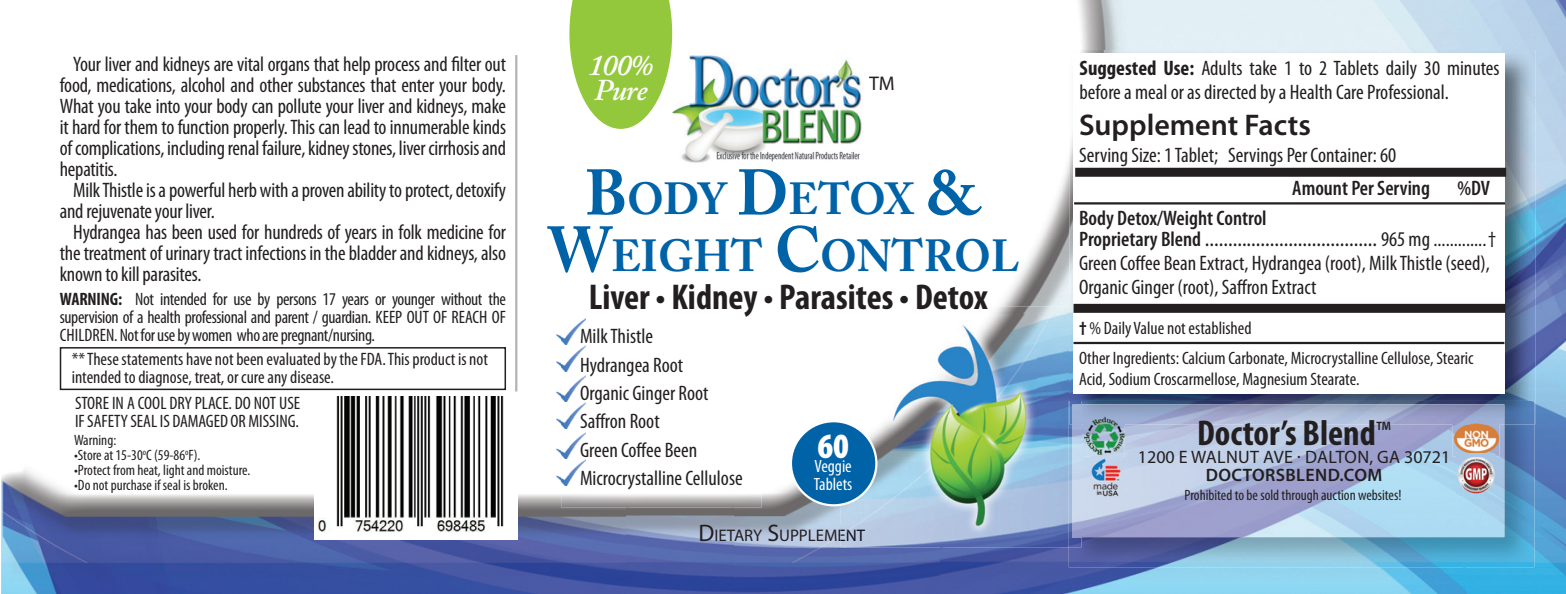
<style>
.page{position:relative;width:1566px;height:594px;background:#fff}
.page>*{position:absolute;margin:0;border:0;box-sizing:border-box;transform-origin:0 0}
.t1{font:700 44.7px/57px "Adobe Caslon Pro";color:#0062a7;text-align:center;scale:.95 1}
.t2{font:700 condensed 36px "Myriad Pro";color:#231f20}
.t3{font:600 30px "Myriad Pro";color:#231f20}
.t4{font:italic 600 30px/24.9px "Adobe Caslon Pro";letter-spacing:-.03em;color:#fff}
.t5{font:condensed 24px "Myriad Pro";color:#231f20}
.t6{font:condensed 21px/21px "Myriad Pro";color:#231f20}
.t7{font:600 condensed 21px "Myriad Pro";color:#231f20}
.t8{font:19.8px "Myriad Pro";color:#231f20}
.t9{font:condensed 18px/18px "Myriad Pro";color:#231f20}
.t10{font:18px "Myriad Pro";color:#231f20}
.t11{font:600 18px "Myriad Pro";letter-spacing:.02em;color:#231f20}
.t12{font:condensed 17.7px/17.7px "Myriad Pro";color:#fff}
.t13{font:16.8px "Myriad Pro";color:#231f20}
.t14{font:condensed 15px "Myriad Pro";color:#231f20}
.s1{font-weight:700}
.s2{font-size:63.6px}
.s3{font-weight:400;font-stretch:normal}
.s4{font-size:24px}
.s5{color:#0f101b}
.s6{font-weight:600;font-size:21px}
.s7{font-size:21px}
.s8{font-weight:400;font-size:30px}
</style>
<div class="page">
<img style="left:1px;top:55px;width:626px;height:539px">
<img style="left:1000px;top:0;width:149px;height:306px">
<img style="left:1149px;top:0;width:417px;height:97px">
<img style="left:1465px;top:97px;width:101px;height:497px">
<img style="left:733px;top:483px;width:207px;height:111px">
<img style="left:627px;top:508px;width:106px;height:86px">
<img style="left:940px;top:547px;width:525px;height:47px">
<img style="left:700px;top:524px;width:141px;height:17px">
<img style="left:672px;top:27px;width:190px;height:136px">
<img style="left:841px;top:306px;width:228px;height:241px">
<img style="left:883px;top:314px;width:154px;height:222px">
<div style="left:314px;top:390px;width:203px;height:149px;background:#fff"></div>
<img style="left:319px;top:397px;width:185px;height:135px">
<div style="left:60px;top:347px;width:446px;height:43px;border:2px solid #231f20"></div>
<img style="left:1069px;top:50px;width:466px;height:517px">
<div style="left:1073px;top:53px;width:432px;height:341px;background:#fff"></div>
<div style="left:1075px;top:168px;width:431px;height:9px;background:#231f20"></div>
<div style="left:1074px;top:304px;width:432px;height:9px;background:#231f20"></div>
<img style="left:1069px;top:401px;width:466px;height:23px">
<img style="left:1072px;top:404px;width:432px;height:133px">
<img style="left:1140px;top:451px;width:310px;height:14px">
<img style="left:1084px;top:414px;width:41px;height:43px">
<img style="left:1452px;top:415px;width:48px;height:41px">
<svg style="left:569px;top:0;width:103px;height:129px"></svg>
<hr style="left:1074px;top:202px;width:431px;height:3px;background:#231f20">
<hr style="left:1074px;top:342px;width:430px;height:2px;background:#231f20">
<img style="left:1091px;top:456px;width:30px;height:43px">
<img style="left:1456px;top:454px;width:40px;height:42px">
<hr style="left:515px;top:55px;width:2px;height:337px;background:#b2b3b7">
<img style="left:557px;top:318px;width:4px;height:54px">
<img style="left:557px;top:375px;width:4px;height:54px">
<img style="left:557px;top:432px;width:4px;height:54px">
<img style="left:561px;top:310px;width:200px;height:198px">
<div style="left:791px;top:421px;width:85px;height:84px;background:#0062a7;border-radius:50%"></div>
<div style="left:790px;top:420px;width:88px;height:86px;border:2px solid #fff;border-radius:50%"></div>
<p class="t6" style="left:60px;top:55px;width:448px;text-align:justify;text-indent:14px">Your liver and kidneys are vital organs that help process and filter out food, medications, alcohol and other substances that enter your body.<br>What you take into your body can pollute your liver and kidneys, make it hard for them to function properly. This can lead to innumerable kinds of complications, including renal failure, kidney stones, liver cirrhosis and hepatitis.</p>
<p class="t6" style="left:60px;top:181px;width:448px;text-indent:14px">Milk Thistle is a powerful herb with a proven ability to protect, detoxify and rejuvenate your liver.</p>
<p class="t6" style="left:60px;top:223px;width:448px;text-align:justify;text-indent:14px">Hydrangea has been used for hundreds of years in folk medicine for the treatment of urinary tract infections in the bladder and kidneys, also known to kill parasites.</p>
<p class="t9" style="left:60px;top:292px;width:448px;text-align:justify"><span class="s1">WARNING:</span> Not intended for use by persons 17 years or younger without the supervision of a health professional and parent / guardian. KEEP OUT OF REACH OF CHILDREN. Not for use by women who are pregnant/nursing.</p>
<p class="t9" style="left:72px;top:352px;width:418px">** These statements have not been evaluated by the FDA. This product is not intended to diagnose, treat, or cure any disease.</p>
<p class="t9" style="left:75px;top:396px;width:227px">STORE IN A COOL DRY PLACE. DO NOT USE<br>IF SAFETY SEAL IS DAMAGED OR MISSING.</p>
<p class="t14" style="left:74px;top:434px;width:44px">Warning:</p>
<p class="t14" style="left:74px;top:449px;width:128px">•Store at 15-30<sup>o</sup>C (59-86<sup>o</sup>F).</p>
<p class="t14" style="left:74px;top:464px;width:178px">•Protect from heat, light and moisture.</p>
<p class="t14" style="left:74px;top:479px;width:155px">•Do not purchase if seal is broken.</p>
<h3 class="t4" style="left:589px;top:53px;width:66px">100%<br>Pure</h3>
<p class="t8" style="left:869px;top:71px;width:27px">TM</p>
<h1 class="t1" style="left:548px;top:171px;width:498px"><span class="s2">B</span>ODY <span class="s2">D</span>ETOX <span class="s2">&amp;<br>W</span>EIGHT <span class="s2">C</span>ONTROL</h1>
<h2 class="t2" style="left:589px;top:284px;width:401px">Liver <span class="s3">•</span> Kidney <span class="s3">•</span> Parasites <span class="s3">•</span> Detox</h2>
<p class="t6" style="left:580px;top:324px;width:164px;line-height:28.2px">Milk Thistle<br>Hydrangea Root<br>Organic Ginger Root<br>Saffron Root<br>Green Coffee Been<br>Microcrystalline Cellulose</p>
<p class="t12" style="left:814px;top:459px;width:40px"><sup>60</sup>Veggie<br>Tablets</p>
<p class="t13" style="left:698px;top:525px;width:168px"><span class="s4">D</span>IETARY <span class="s4">S</span>UPPLEM<span class="s5">ENT</span></p>
<p class="t6" style="left:1080px;top:58px;width:422px;line-height:24px"><span class="s1">Suggested Use:</span> Adults take 1 to 2 Tablets daily 30 minutes before a meal or as directed by a Health Care Professional.</p>
<h3 class="t3" style="left:1079px;top:107px;width:233px">Supplement Facts</h3>
<p class="t6" style="left:1079px;top:146px;width:319px">Serving Size: 1 Tablet; Servings Per Container: 60</p>
<p class="t7" style="left:1292px;top:180px;width:139px">Amount Per Serving</p>
<p class="t7" style="left:1457px;top:180px;width:34px">%DV</p>
<p class="t7" style="left:1079px;top:210px;width:189px">Body Detox/Weight Control</p>
<p class="t5" style="left:1079px;top:229px;width:419px"><span class="s6">Proprietary Blend</span> ..................................... <span class="s7">965 mg .............†</span></p>
<p class="t6" style="left:1079px;top:253px;width:412px;line-height:24px">Green Coffee Bean Extract, Hydrangea (root), Milk Thistle (seed),<br>Organic Ginger (root), Saffron Extract</p>
<p class="t9" style="left:1079px;top:315px;width:396px;line-height:30px"><span class="s1">†</span>% Daily Value not established<br>Other Ingredients: Calcium Carbonate, Microcrystalline Cellulose, Stearic</p>
<p class="t9" style="left:1079px;top:372px;width:282px">Acid, Sodium Croscarmellose, Magnesium Stearate.</p>
<h2 class="t2" style="left:1197px;top:420px;width:195px">Doctor’s Blend<span class="s8">™</span></h2>
<p class="t10" style="left:1138px;top:446px;width:314px">1200 E WALNUT AVE · DALTON, GA 30721</p>
<p class="t11" style="left:1206px;top:464px;width:178px">DOCTORSBLEND.COM</p>
<p class="t14" style="left:1185px;top:490px;width:218px">Prohibited to be sold through auction websites!</p>
</div>
